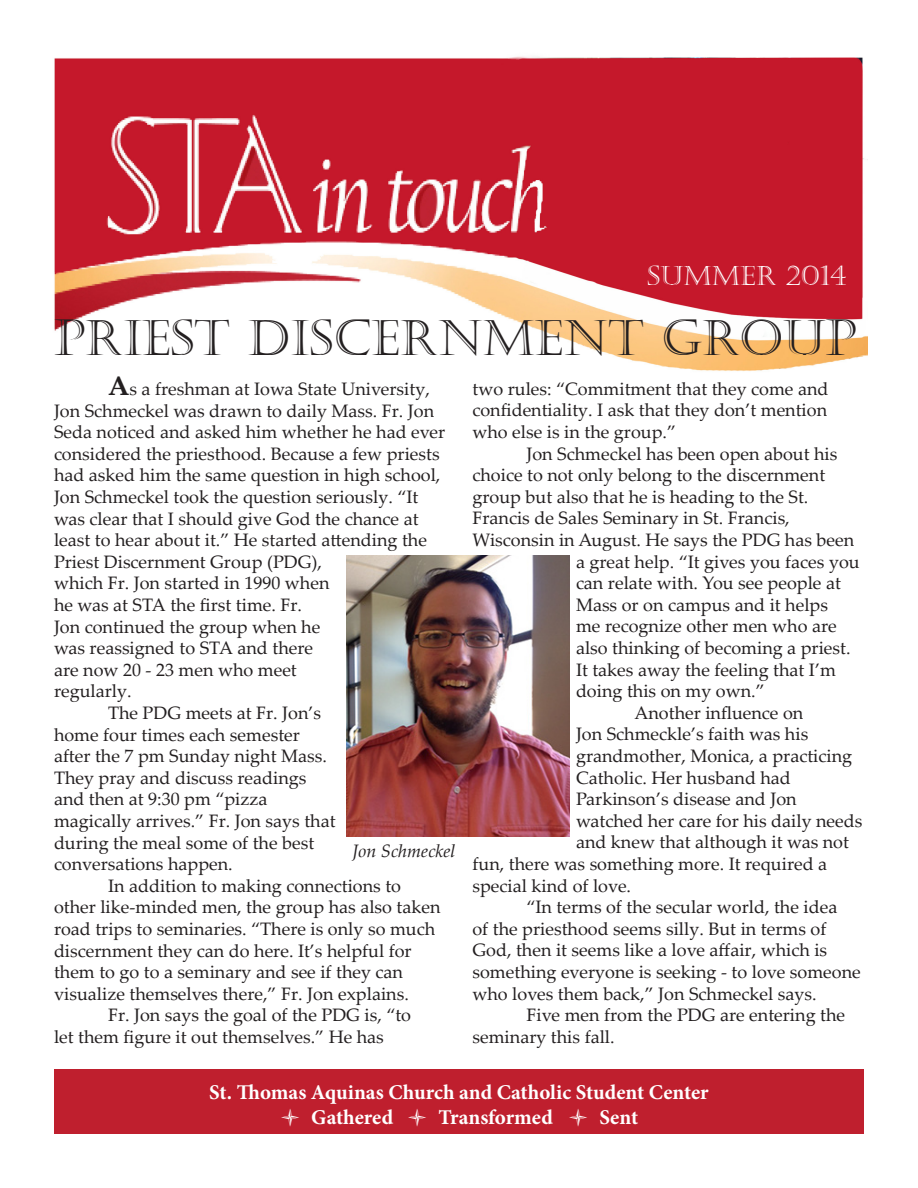
<style>
.page{position:relative;width:918px;height:1188px;background:#fff}
.page>*{position:absolute;margin:0;border:0;box-sizing:border-box;transform-origin:0 0}
.t1{font:49.5px "Castellar";color:#231f20}
.t2{font:27px "Castellar";color:#fff}
.t3{font:700 21px "Minion Pro";color:#fff}
.t4{font:18px/21.6px "Palatino Linotype";color:#231f20}
.t5{font:italic 18px "Palatino Linotype";color:#231f20}
.s1{font-weight:700;font-size:27px}
</style>
<div class="page">
<div style="left:54px;top:1069px;width:810px;height:65px;background:#bf1f2e"></div>
<img style="left:54px;top:56px;width:814px;height:315px">
<img style="left:346px;top:555px;width:223px;height:281px">
<p class="t2" style="left:647px;top:260px;width:200px">SUMMER 2014</p>
<p class="t1" style="left:54px;top:309px;width:802px">PRIEST DISCERNMENT GROUP</p>
<p class="t4" style="left:54px;top:377px;width:393px;text-indent:54px"><span class="s1">A</span>s a freshman at Iowa State University, Jon Schmeckel was drawn to daily Mass. Fr. Jon Seda noticed and asked him whether he had ever considered the priesthood. Because a few priests had asked him the same question in high school, Jon Schmeckel took the question seriously. “It was clear that I should give God the chance at least to hear about it.” He started attending the Priest Discernment Group (PDG),<br>which Fr. Jon started in 1990 when<br>he was at STA the first time. Fr.<br>Jon continued the group when he<br>was reassigned to STA and there<br>are now 20 - 23 men who meet<br>regularly.</p>
<p class="t4" style="left:54px;top:701px;width:283px;text-indent:54px">The PDG meets at Fr. Jon’s home four times each semester after the 7 pm Sunday night Mass.<br>They pray and discuss readings and then at 9:30 pm “pizza magically arrives.” Fr. Jon says that during the meal some of the best conversations happen.</p>
<p class="t4" style="left:54px;top:874px;width:388px;text-indent:54px">In addition to making connections to other like-minded men, the group has also taken road trips to seminaries. “There is only so much discernment they can do here. It’s helpful for them to go to a seminary and see if they can visualize themselves there,” Fr. Jon explains.</p>
<p class="t4" style="left:54px;top:1004px;width:359px;text-indent:54px">Fr. Jon says the goal of the PDG is, “to let them figure it out themselves.” He has</p>
<p class="t4" style="left:472px;top:377px;width:358px;text-align:justify">two rules: “Commitment that they come and confidentiality. I ask that they don’t mention who else is in the group.”</p>
<p class="t4" style="left:526px;top:442px;width:312px">Jon Schmeckel has been open about his</p>
<p class="t4" style="left:472px;top:464px;width:354px">choice to not only belong to the discernment</p>
<p class="t4" style="left:472px;top:485px;width:337px">group but also that he is heading to the St.</p>
<p class="t4" style="left:472px;top:507px;width:319px">Francis de Sales Seminary in St. Francis,</p>
<p class="t4" style="left:472px;top:528px;width:383px">Wisconsin in August. He says the PDG has been</p>
<p class="t4" style="left:576px;top:550px;width:285px">a great help. “It gives you faces you</p>
<p class="t4" style="left:576px;top:572px;width:266px">can relate with. You see people at</p>
<p class="t4" style="left:576px;top:593px;width:254px">Mass or on campus and it helps</p>
<p class="t4" style="left:576px;top:615px;width:262px">me recognize other men who are</p>
<p class="t4" style="left:576px;top:636px;width:276px">also thinking of becoming a priest.</p>
<p class="t4" style="left:576px;top:658px;width:261px">It takes away the feeling that I’m</p>
<p class="t4" style="left:576px;top:680px;width:190px">doing this on my own.”</p>
<p class="t4" style="left:634px;top:701px;width:170px">Another influence on</p>
<p class="t4" style="left:576px;top:723px;width:234px">Jon Schmeckle’s faith was his</p>
<p class="t4" style="left:576px;top:744px;width:278px">grandmother, Monica, a practicing</p>
<p class="t4" style="left:576px;top:766px;width:216px">Catholic. Her husband had</p>
<p class="t4" style="left:576px;top:788px;width:222px">Parkinson’s disease and Jon</p>
<p class="t4" style="left:576px;top:809px;width:288px">watched her care for his daily needs</p>
<p class="t4" style="left:576px;top:831px;width:275px">and knew that although it was not</p>
<p class="t4" style="left:472px;top:852px;width:356px">fun, there was something more. It required a</p>
<p class="t4" style="left:472px;top:874px;width:160px">special kind of love.</p>
<p class="t4" style="left:472px;top:896px;width:390px;text-indent:54px">“In terms of the secular world, the idea<br>of the priesthood seems silly. But in terms of God, then it seems like a love affair, which is something everyone is seeking - to love someone who loves them back,” Jon Schmeckel says.</p>
<p class="t4" style="left:472px;top:1004px;width:374px;text-indent:54px">Five men from the PDG are entering the seminary this fall.</p>
<p class="t5" style="left:352px;top:838px;width:105px">Jon Schmeckel</p>
<p class="t3" style="left:209px;top:1077px;width:501px">St. Thomas Aquinas Church and Catholic Student Center</p>
<p class="t3" style="left:280px;top:1103px;width:360px">● Gathered ● Transformed ● Sent</p>
</div>
